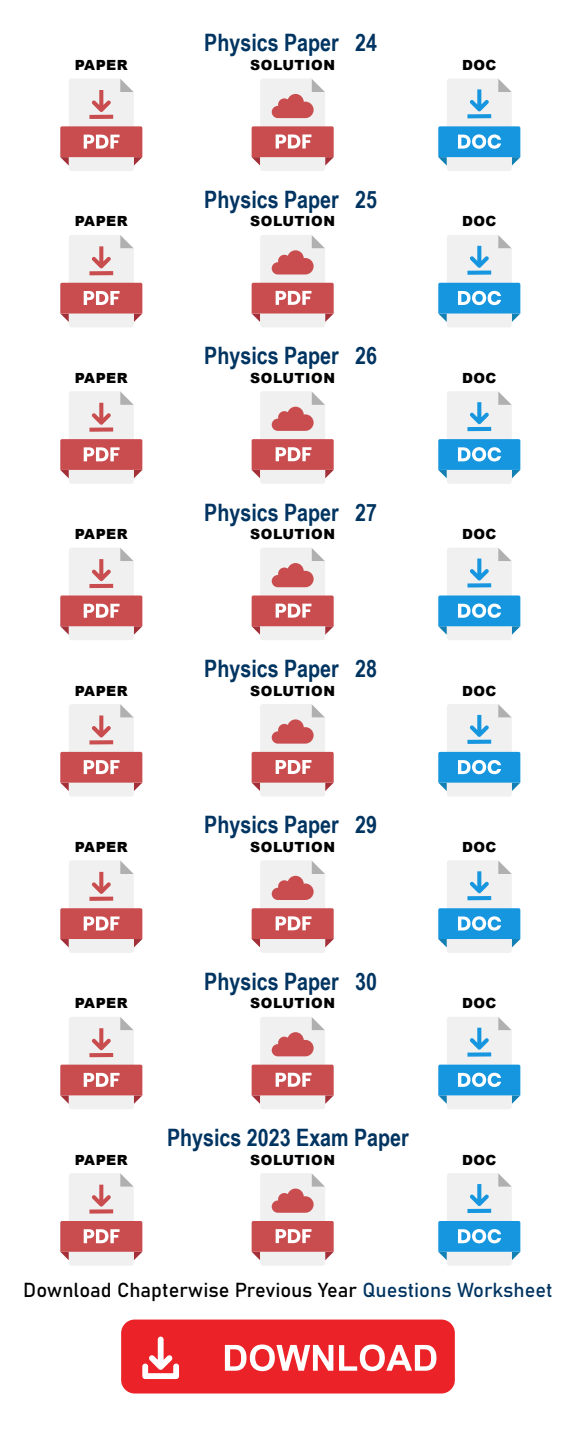
<style>
.page{position:relative;width:576px;height:1440px;background:#fff}
.page>*{position:absolute;margin:0;border:0;box-sizing:border-box;transform-origin:0 0}
.t1{font:700 24px "Arial Narrow";color:#003461}
.t2{font:20px "Bahnschrift";color:#000}
.t3{font:900 14px "Arial";letter-spacing:.035em;color:#000}
.s1{color:#003461}
</style>
<div class="page">
<svg style="left:60px;top:79px;width:82px;height:92px"></svg>
<svg style="left:252px;top:79px;width:82px;height:92px"></svg>
<svg style="left:438px;top:79px;width:82px;height:92px"></svg>
<svg style="left:60px;top:235px;width:82px;height:92px"></svg>
<svg style="left:252px;top:235px;width:82px;height:92px"></svg>
<svg style="left:438px;top:235px;width:82px;height:92px"></svg>
<svg style="left:60px;top:391px;width:82px;height:93px"></svg>
<svg style="left:252px;top:391px;width:82px;height:93px"></svg>
<svg style="left:438px;top:391px;width:82px;height:93px"></svg>
<svg style="left:60px;top:548px;width:82px;height:92px"></svg>
<svg style="left:252px;top:548px;width:82px;height:92px"></svg>
<svg style="left:438px;top:548px;width:82px;height:92px"></svg>
<svg style="left:60px;top:704px;width:82px;height:92px"></svg>
<svg style="left:252px;top:704px;width:82px;height:92px"></svg>
<svg style="left:438px;top:704px;width:82px;height:92px"></svg>
<svg style="left:60px;top:860px;width:82px;height:93px"></svg>
<svg style="left:252px;top:860px;width:82px;height:93px"></svg>
<svg style="left:438px;top:860px;width:82px;height:93px"></svg>
<svg style="left:60px;top:1017px;width:82px;height:92px"></svg>
<svg style="left:252px;top:1017px;width:82px;height:92px"></svg>
<svg style="left:438px;top:1017px;width:82px;height:92px"></svg>
<svg style="left:60px;top:1173px;width:82px;height:93px"></svg>
<svg style="left:252px;top:1173px;width:82px;height:93px"></svg>
<svg style="left:438px;top:1173px;width:82px;height:93px"></svg>
<svg style="left:121px;top:1320px;width:334px;height:74px;background:#ed4246"></svg>
<h1 class="t1" style="left:204px;top:25px;width:174px">Physics Paper 24</h1>
<p class="t3" style="left:75px;top:55px;width:54px">PAPER</p>
<p class="t3" style="left:250px;top:55px;width:86px">SOLUTION</p>
<p class="t3" style="left:462px;top:55px;width:36px">DOC</p>
<h1 class="t1" style="left:204px;top:181px;width:174px">Physics Paper 25</h1>
<p class="t3" style="left:75px;top:211px;width:54px">PAPER</p>
<p class="t3" style="left:250px;top:211px;width:86px">SOLUTION</p>
<p class="t3" style="left:462px;top:211px;width:36px">DOC</p>
<h1 class="t1" style="left:204px;top:338px;width:174px">Physics Paper 26</h1>
<p class="t3" style="left:75px;top:368px;width:54px">PAPER</p>
<p class="t3" style="left:250px;top:368px;width:86px">SOLUTION</p>
<p class="t3" style="left:462px;top:368px;width:36px">DOC</p>
<h1 class="t1" style="left:204px;top:494px;width:174px">Physics Paper 27</h1>
<p class="t3" style="left:75px;top:524px;width:54px">PAPER</p>
<p class="t3" style="left:250px;top:524px;width:86px">SOLUTION</p>
<p class="t3" style="left:462px;top:524px;width:36px">DOC</p>
<h1 class="t1" style="left:204px;top:650px;width:174px">Physics Paper 28</h1>
<p class="t3" style="left:75px;top:680px;width:54px">PAPER</p>
<p class="t3" style="left:250px;top:680px;width:86px">SOLUTION</p>
<p class="t3" style="left:462px;top:680px;width:36px">DOC</p>
<h1 class="t1" style="left:204px;top:807px;width:174px">Physics Paper 29</h1>
<p class="t3" style="left:75px;top:837px;width:54px">PAPER</p>
<p class="t3" style="left:250px;top:837px;width:86px">SOLUTION</p>
<p class="t3" style="left:462px;top:837px;width:36px">DOC</p>
<h1 class="t1" style="left:204px;top:963px;width:174px">Physics Paper 30</h1>
<p class="t3" style="left:75px;top:993px;width:54px">PAPER</p>
<p class="t3" style="left:250px;top:993px;width:86px">SOLUTION</p>
<p class="t3" style="left:462px;top:993px;width:36px">DOC</p>
<h1 class="t1" style="left:167px;top:1120px;width:243px">Physics 2023 Exam Paper</h1>
<p class="t3" style="left:75px;top:1149px;width:54px">PAPER</p>
<p class="t3" style="left:250px;top:1149px;width:86px">SOLUTION</p>
<p class="t3" style="left:462px;top:1149px;width:36px">DOC</p>
<h2 class="t2" style="left:23px;top:1275px;width:531px">Download Chapterwise Previous Year <span class="s1">Questions Worksheet</span></h2>
</div>
